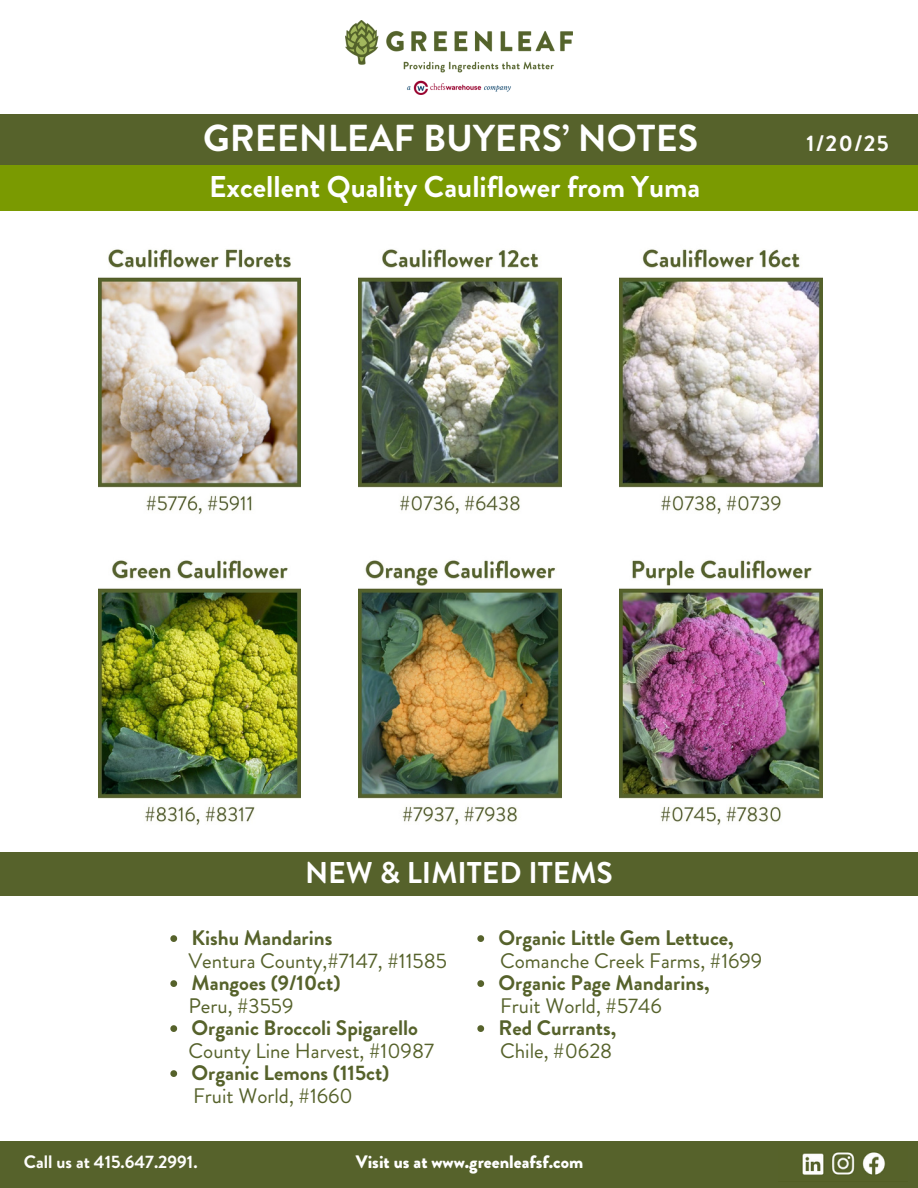
<style>
.page{position:relative;width:918px;height:1188px;background:#fff}
.page>*{position:absolute;margin:0;border:0;box-sizing:border-box;transform-origin:0 0}
.t1{font:700 37.5px "Brandon Grotesque";color:#fff}
.t2{font:700 30px "Brandon Grotesque";color:#fff}
.t3{font:700 22.5px "Brandon Grotesque";color:#fefdfc}
.t4{font:700 21px "Brandon Grotesque";color:#56622b}
.t5{font:21px "Brandon Grotesque";color:#56622b}
.t6{font:700 18px "Brandon Grotesque";color:#fefdfc}
.t7{font:900 18px "Brandon Grotesque";color:#fff}
</style>
<div class="page">
<div style="left:0;top:164px;width:918px;height:47px;background:#7a9a01"></div>
<div style="left:0;top:852px;width:918px;height:44px;background:#56622b"></div>
<div style="left:0;top:114px;width:918px;height:50px;background:#56622b"></div>
<img style="left:346px;top:20px;width:227px;height:75px">
<div style="left:0;top:1141px;width:918px;height:47px;background:#56622b"></div>
<img style="left:802px;top:1152px;width:83px;height:23px">
<img style="left:98px;top:249px;width:203px;height:265px">
<img style="left:359px;top:249px;width:202px;height:265px">
<img style="left:620px;top:249px;width:202px;height:265px">
<img style="left:98px;top:560px;width:203px;height:265px">
<img style="left:359px;top:560px;width:202px;height:265px">
<img style="left:620px;top:560px;width:202px;height:265px">
<svg style="left:170px;top:935px;width:7px;height:7px"></svg>
<svg style="left:170px;top:980px;width:7px;height:7px"></svg>
<svg style="left:170px;top:1025px;width:7px;height:7px"></svg>
<svg style="left:170px;top:1070px;width:7px;height:7px"></svg>
<svg style="left:477px;top:935px;width:7px;height:7px"></svg>
<svg style="left:477px;top:980px;width:7px;height:7px"></svg>
<svg style="left:477px;top:1025px;width:7px;height:7px"></svg>
<h3 class="t1" style="left:203px;top:112px;width:497px">GREENLEAF BUYERS’ NOTES</h3>
<p class="t3" style="left:807px;top:127px;width:84px">1/20/25</p>
<p class="t2" style="left:209px;top:165px;width:493px">Excellent Quality Cauliflower from Yuma</p>
<h4 class="t2" style="left:305px;top:852px;width:309px">NEW &amp; LIMITED ITEMS</h4>
<p class="t4" style="left:191px;top:923px;width:142px">Kishu Mandarins</p>
<p class="t5" style="left:188px;top:946px;width:260px">Ventura County,#7147, #11585</p>
<p class="t4" style="left:191px;top:968px;width:151px">Mangoes (9/10ct)</p>
<p class="t5" style="left:188px;top:991px;width:107px">Peru, #3559</p>
<p class="t4" style="left:191px;top:1013px;width:228px">Organic Broccoli Spigarello</p>
<h2 class="t5" style="left:188px;top:1036px;width:247px">County Line Harvest, #10987</h2>
<p class="t4" style="left:191px;top:1058px;width:200px">Organic Lemons (115ct)</p>
<h5 class="t5" style="left:193px;top:1081px;width:161px">Fruit World, #1660</h5>
<h5 class="t4" style="left:498px;top:923px;width:237px">Organic Little Gem Lettuce,</h5>
<p class="t5" style="left:500px;top:946px;width:264px">Comanche Creek Farms, #1699</p>
<h5 class="t4" style="left:498px;top:968px;width:213px">Organic Page Mandarins,</h5>
<p class="t5" style="left:500px;top:991px;width:163px">Fruit World, #5746</p>
<h5 class="t4" style="left:498px;top:1013px;width:119px">Red Currants,</h5>
<p class="t5" style="left:500px;top:1036px;width:114px">Chile, #0628</p>
<p class="t6" style="left:20px;top:1151px;width:175px">Call us at 415.647.2991.</p>
<p class="t7" style="left:356px;top:1149px;width:229px">Visit us at www.greenleafsf.com</p>
<p class="t6" style="left:24px;top:1149px;width:175px">Call us at 415.647.2991.</p>
</div>
